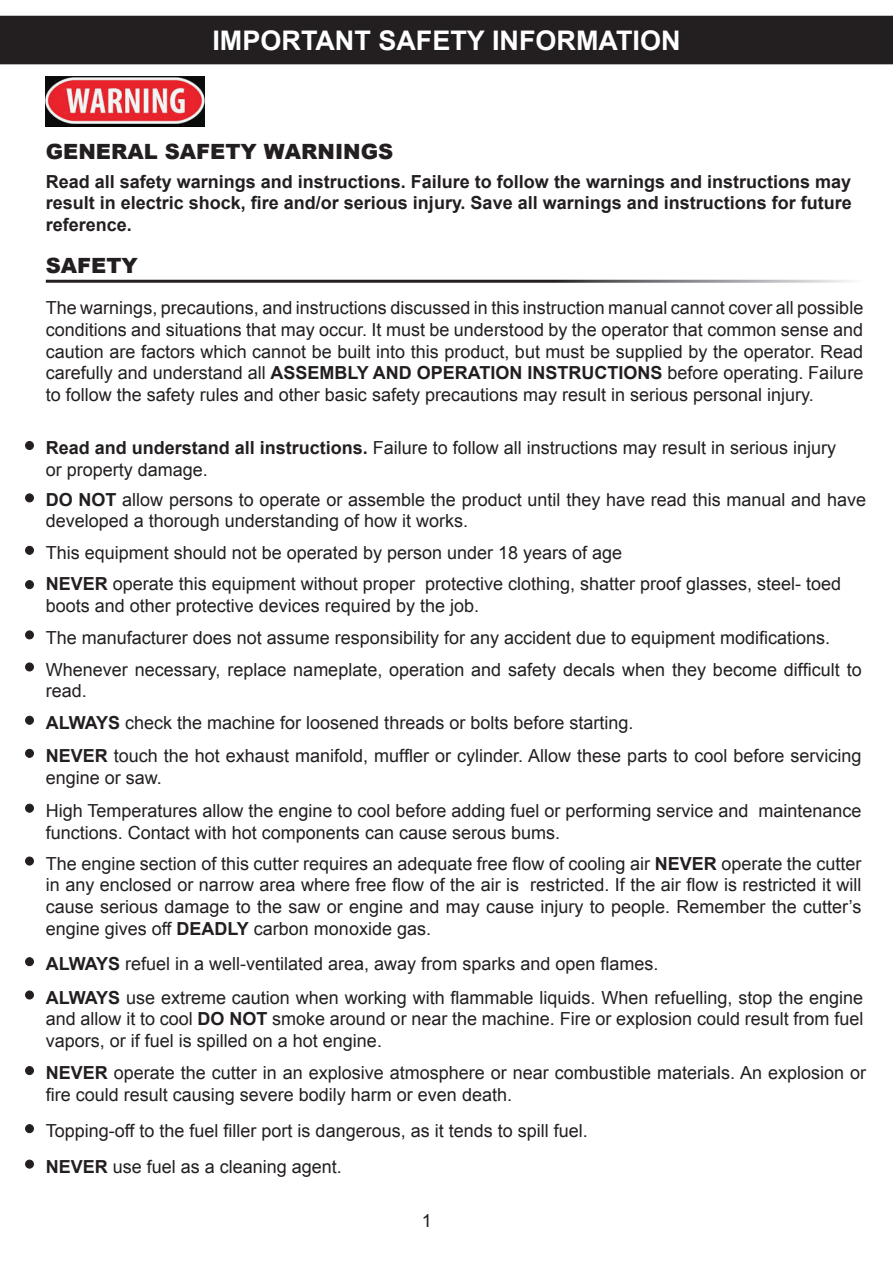
<style>
.page{position:relative;width:893px;height:1263px;background:#fff}
.page>*{position:absolute;margin:0;border:0;box-sizing:border-box;transform-origin:0 0}
.t1{font:700 27px "Arial";color:#fff}
.t2{font:900 21px "Arial";color:#231f20}
.t3{font:18px/21.6px "Arial";color:#231f20}
.t4{font:700 18px/21.6px "Arial";color:#231f20;text-align:justify}
.s1{font-weight:700}
</style>
<div class="page">
<div style="left:0;top:16px;width:893px;height:48px;background:#231f20"></div>
<img style="left:46px;top:76px;width:158px;height:50px">
<div style="left:26px;top:441px;width:7px;height:8px;background:#231f20;border-radius:50%"></div>
<div style="left:25px;top:441px;width:9px;height:9px;border:1px solid #231f20;border-radius:50%"></div>
<div style="left:26px;top:494px;width:7px;height:8px;background:#231f20;border-radius:50%"></div>
<div style="left:25px;top:493px;width:9px;height:9px;border:1px solid #231f20;border-radius:50%"></div>
<div style="left:26px;top:546px;width:7px;height:8px;background:#231f20;border-radius:50%"></div>
<div style="left:25px;top:546px;width:9px;height:9px;border:1px solid #231f20;border-radius:50%"></div>
<div style="left:26px;top:581px;width:7px;height:8px;background:#231f20;border-radius:50%"></div>
<div style="left:25px;top:580px;width:9px;height:9px;border:1px solid #231f20;border-radius:50%"></div>
<div style="left:26px;top:631px;width:7px;height:8px;background:#231f20;border-radius:50%"></div>
<div style="left:25px;top:630px;width:9px;height:9px;border:1px solid #231f20;border-radius:50%"></div>
<div style="left:26px;top:663px;width:7px;height:8px;background:#231f20;border-radius:50%"></div>
<div style="left:25px;top:663px;width:9px;height:8px;border:1px solid #231f20;border-radius:50%"></div>
<div style="left:26px;top:716px;width:7px;height:8px;background:#231f20;border-radius:50%"></div>
<div style="left:25px;top:716px;width:9px;height:9px;border:1px solid #231f20;border-radius:50%"></div>
<div style="left:26px;top:749px;width:7px;height:8px;background:#231f20;border-radius:50%"></div>
<div style="left:25px;top:749px;width:9px;height:9px;border:1px solid #231f20;border-radius:50%"></div>
<div style="left:26px;top:804px;width:7px;height:8px;background:#231f20;border-radius:50%"></div>
<div style="left:25px;top:804px;width:9px;height:8px;border:1px solid #231f20;border-radius:50%"></div>
<div style="left:26px;top:857px;width:7px;height:8px;background:#231f20;border-radius:50%"></div>
<div style="left:25px;top:857px;width:9px;height:8px;border:1px solid #231f20;border-radius:50%"></div>
<div style="left:26px;top:991px;width:7px;height:8px;background:#231f20;border-radius:50%"></div>
<div style="left:25px;top:991px;width:9px;height:8px;border:1px solid #231f20;border-radius:50%"></div>
<div style="left:26px;top:958px;width:7px;height:8px;background:#231f20;border-radius:50%"></div>
<div style="left:25px;top:957px;width:9px;height:9px;border:1px solid #231f20;border-radius:50%"></div>
<div style="left:26px;top:1066px;width:7px;height:8px;background:#231f20;border-radius:50%"></div>
<div style="left:25px;top:1066px;width:9px;height:9px;border:1px solid #231f20;border-radius:50%"></div>
<div style="left:26px;top:1125px;width:7px;height:8px;background:#231f20;border-radius:50%"></div>
<div style="left:25px;top:1124px;width:9px;height:9px;border:1px solid #231f20;border-radius:50%"></div>
<div style="left:26px;top:1160px;width:7px;height:8px;background:#231f20;border-radius:50%"></div>
<div style="left:25px;top:1160px;width:9px;height:8px;border:1px solid #231f20;border-radius:50%"></div>
<h1 class="t1" style="left:212px;top:22px;width:469px">IMPORTANT SAFETY INFORMATION</h1>
<p class="t2" style="left:46px;top:137px;width:349px">GENERAL SAFETY WARNINGS</p>
<p class="t4" style="left:46px;top:171px;width:807px">Read all safety warnings and instructions. Failure to follow the warnings and instructions may result in electric shock, fire and/or serious injury. Save all warnings and instructions for future reference.</p>
<p class="t2" style="left:46px;top:250px;width:94px">SAFETY</p>
<p class="t3" style="left:46px;top:298px;width:819px;text-align:justify">The warnings, precautions, and instructions discussed in this instruction manual cannot cover all possible conditions and situations that may occur. It must be understood by the operator that common sense and caution are factors which cannot be built into this product, but must be supplied by the operator. Read carefully and understand all <span class="s1">ASSEMBLY AND OPERATION INSTRUCTIONS</span> before operating. Failure to follow the safety rules and other basic safety precautions may result in serious personal injury.</p>
<p class="t3" style="left:46px;top:437px;width:792px"><span class="s1">Read and understand all instructions.</span> Failure to follow all instructions may result in serious injury or property damage.</p>
<p class="t3" style="left:46px;top:489px;width:822px"><span class="s1">DO NOT</span> allow persons to operate or assemble the product until they have read this manual and have developed a thorough understanding of how it works.</p>
<p class="t3" style="left:46px;top:537px;width:797px;line-height:31.3px">This equipment should not be operated by person under 18 years of age<br><span class="s1">NEVER</span> operate this equipment without proper protective clothing, shatter proof glasses, steel- toed</p>
<p class="t3" style="left:46px;top:590px;width:817px;line-height:31.8px">boots and other protective devices required by the job.<br>The manufacturer does not assume responsibility for any accident due to equipment modifications.<br>Whenever necessary, replace nameplate, operation and safety decals when they become difficult to</p>
<p class="t3" style="left:46px;top:675px;width:817px;line-height:32.4px">read.<br><span class="s1">ALWAYS</span> check the machine for loosened threads or bolts before starting.<br><span class="s1">NEVER</span> touch the hot exhaust manifold, muffler or cylinder. Allow these parts to cool before servicing</p>
<p class="t3" style="left:46px;top:761px;width:817px;line-height:33.3px">engine or saw.<br>High Temperatures allow the engine to cool before adding fuel or performing service and maintenance</p>
<p class="t3" style="left:46px;top:817px;width:817px;line-height:31.2px">functions. Contact with hot components can cause serous bums.<br>The engine section of this cutter requires an adequate free flow of cooling air <span class="s1">NEVER</span> operate the cutter</p>
<p class="t3" style="left:46px;top:874px;width:817px;text-align:justify">in any enclosed or narrow area where free flow of the air is restricted. If the air flow is restricted it will cause serious damage to the saw or engine and may cause injury to people. Remember the cutter’s engine gives off <span class="s1">DEADLY</span> carbon monoxide gas.</p>
<p class="t3" style="left:46px;top:953px;width:614px"><span class="s1">ALWAYS</span> refuel in a well-ventilated area, away from sparks and open flames.</p>
<p class="t3" style="left:46px;top:987px;width:819px;text-align:justify"><span class="s1">ALWAYS</span> use extreme caution when working with flammable liquids. When refuelling, stop the engine and allow it to cool <span class="s1">DO NOT</span> smoke around or near the machine. Fire or explosion could result from fuel vapors, or if fuel is spilled on a hot engine.</p>
<p class="t3" style="left:46px;top:1062px;width:822px"><span class="s1">NEVER</span> operate the cutter in an explosive atmosphere or near combustible materials. An explosion or fire could result causing severe bodily harm or even death.</p>
<p class="t3" style="left:46px;top:1113px;width:543px;line-height:35.5px">Topping-off to the fuel filler port is dangerous, as it tends to spill fuel.<br><span class="s1">NEVER</span> use fuel as a cleaning agent.</p>
<p class="t3" style="left:422px;top:1210px;width:12px">1</p>
</div>
